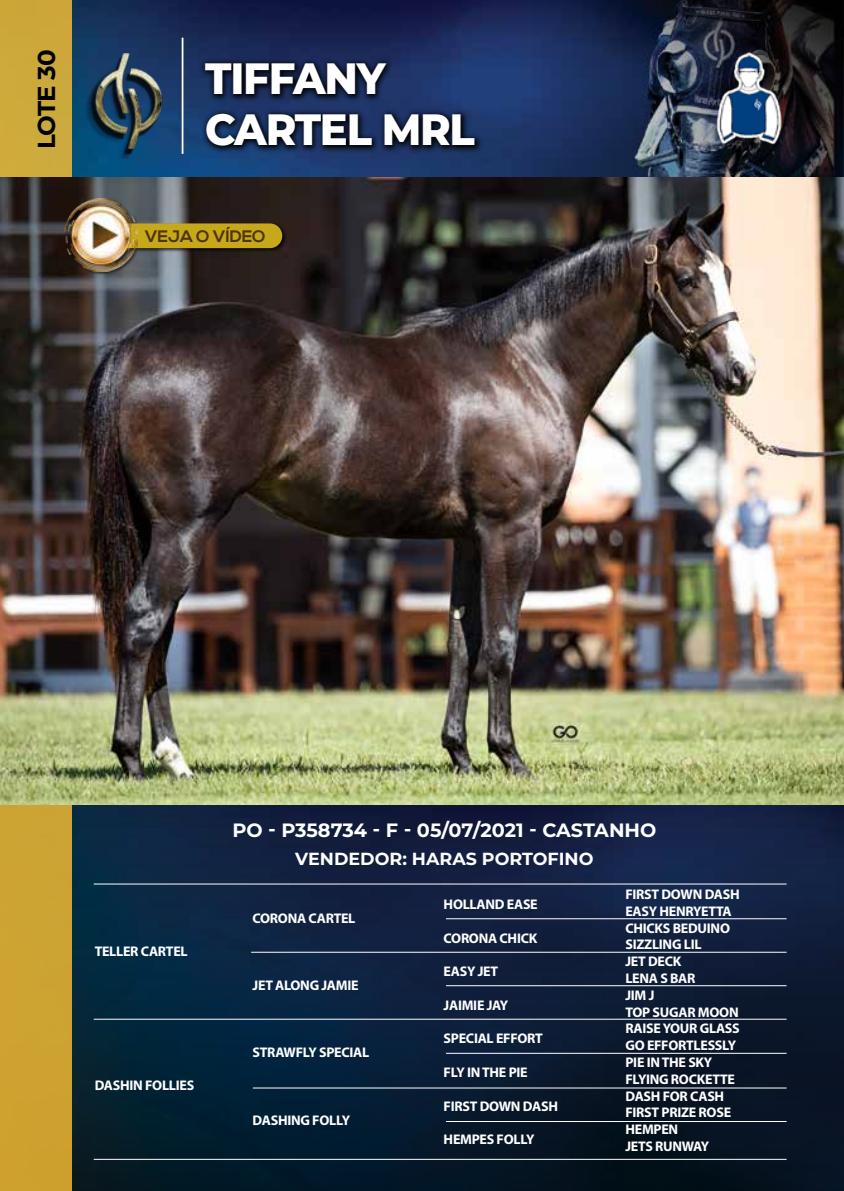
<style>
.page{position:relative;width:844px;height:1191px;background:#fff}
.page>*{position:absolute;margin:0;border:0;box-sizing:border-box;transform-origin:0 0}
.t1{font:800 43.75px "Montserrat";letter-spacing:-.03em;color:#fff;scale:.95 1}
.t2{font:700 24.5px "Montserrat";letter-spacing:-.035em;color:#000}
.t3{font:700 19.25px "Montserrat";color:#fff}
.t4{font:700 17.5px "Montserrat";color:#fff}
.t5{font:700 16.62px "Nexa";letter-spacing:-.01em;color:#50340f}
.t6{font:700 14px/16.8px "Myriad Pro";letter-spacing:-.02em;color:#fff}
</style>
<div class="page">
<img style="left:71px;top:0;width:772px;height:178px">
<svg style="left:71px;top:804px;width:772px;height:387px;background:#0d2039"></svg>
<svg style="left:532px;top:0;width:310px;height:178px;background:#202c45"></svg>
<hr style="left:94px;top:883px;width:692px;height:1px;background:#fff">
<hr style="left:94px;top:1158px;width:692px;height:1px;background:#fff">
<hr style="left:94px;top:1018px;width:692px;height:1px;background:#fff">
<hr style="left:251px;top:951px;width:535px;height:1px;background:#fff">
<hr style="left:446px;top:918px;width:340px;height:1px;background:#fff">
<hr style="left:446px;top:985px;width:340px;height:1px;background:#fff">
<hr style="left:446px;top:1052px;width:340px;height:1px;background:#fff">
<hr style="left:253px;top:1087px;width:533px;height:1px;background:#fff">
<hr style="left:446px;top:1121px;width:340px;height:1px;background:#fff">
<div style="left:0;top:0;width:71px;height:1191px;background:#cda434"></div>
<img style="left:84px;top:41px;width:90px;height:125px">
<hr style="left:182px;top:38px;width:1px;height:116px;background:#fff">
<svg style="left:199px;top:57px;width:285px;height:97px;background:#122142"></svg>
<img style="left:0;top:178px;width:843px;height:626px">
<img style="left:701px;top:34px;width:93px;height:125px">
<div style="left:64px;top:197px;width:223px;height:79px;background:#000;opacity:.75"></div>
<div style="left:75px;top:223px;width:207px;height:25px;background:#c7a81b;border-radius:12px"></div>
<img style="left:65px;top:198px;width:73px;height:73px">
<h2 class="t2" style="left:29px;top:149px;width:102px;rotate:-90deg">LOTE 30</h2>
<h1 class="t1" style="left:205px;top:47px;width:191px">TIFFANY</h1>
<h1 class="t1" style="left:205px;top:98px;width:285px">CARTEL MRL</h1>
<p class="t5" style="left:145px;top:227px;width:122px">VEJA O VÍDEO</p>
<p class="t6" style="left:95px;top:942px;width:94px">TELLER CARTEL</p>
<p class="t6" style="left:95px;top:1076px;width:101px">DASHIN FOLLIES</p>
<h3 class="t3" style="left:232px;top:816px;width:425px">PO - P358734 - F - 05/07/2021 - CASTANHO</h3>
<p class="t4" style="left:295px;top:846px;width:299px">VENDEDOR: HARAS PORTOFINO</p>
<p class="t6" style="left:252px;top:909px;width:104px">CORONA CARTEL</p>
<p class="t6" style="left:252px;top:976px;width:107px">JET ALONG JAMIE</p>
<p class="t6" style="left:252px;top:1043px;width:118px">STRAWFLY SPECIAL</p>
<p class="t6" style="left:252px;top:1111px;width:99px">DASHING FOLLY</p>
<p class="t6" style="left:443px;top:895px;width:96px">HOLLAND EASE</p>
<p class="t6" style="left:443px;top:929px;width:95px">CORONA CHICK</p>
<p class="t6" style="left:443px;top:962px;width:56px">EASY JET</p>
<p class="t6" style="left:443px;top:996px;width:66px">JAIMIE JAY</p>
<p class="t6" style="left:443px;top:1029px;width:101px">SPECIAL EFFORT</p>
<p class="t6" style="left:443px;top:1063px;width:86px">FLY IN THE PIE</p>
<p class="t6" style="left:443px;top:1097px;width:116px">FIRST DOWN DASH</p>
<p class="t6" style="left:443px;top:1130px;width:92px">HEMPES FOLLY</p>
<p class="t6" style="left:625px;top:885px;width:116px">FIRST DOWN DASH<br>EASY HENRYETTA<br>CHICKS BEDUINO<br>SIZZLING LIL<br>JET DECK<br>LENA S BAR<br>JIM J<br>TOP SUGAR MOON<br>RAISE YOUR GLASS<br>GO EFFORTLESSLY<br>PIE IN THE SKY<br>FLYING ROCKETTE<br>DASH FOR CASH<br>FIRST PRIZE ROSE<br>HEMPEN<br>JETS RUNWAY</p>
</div>
